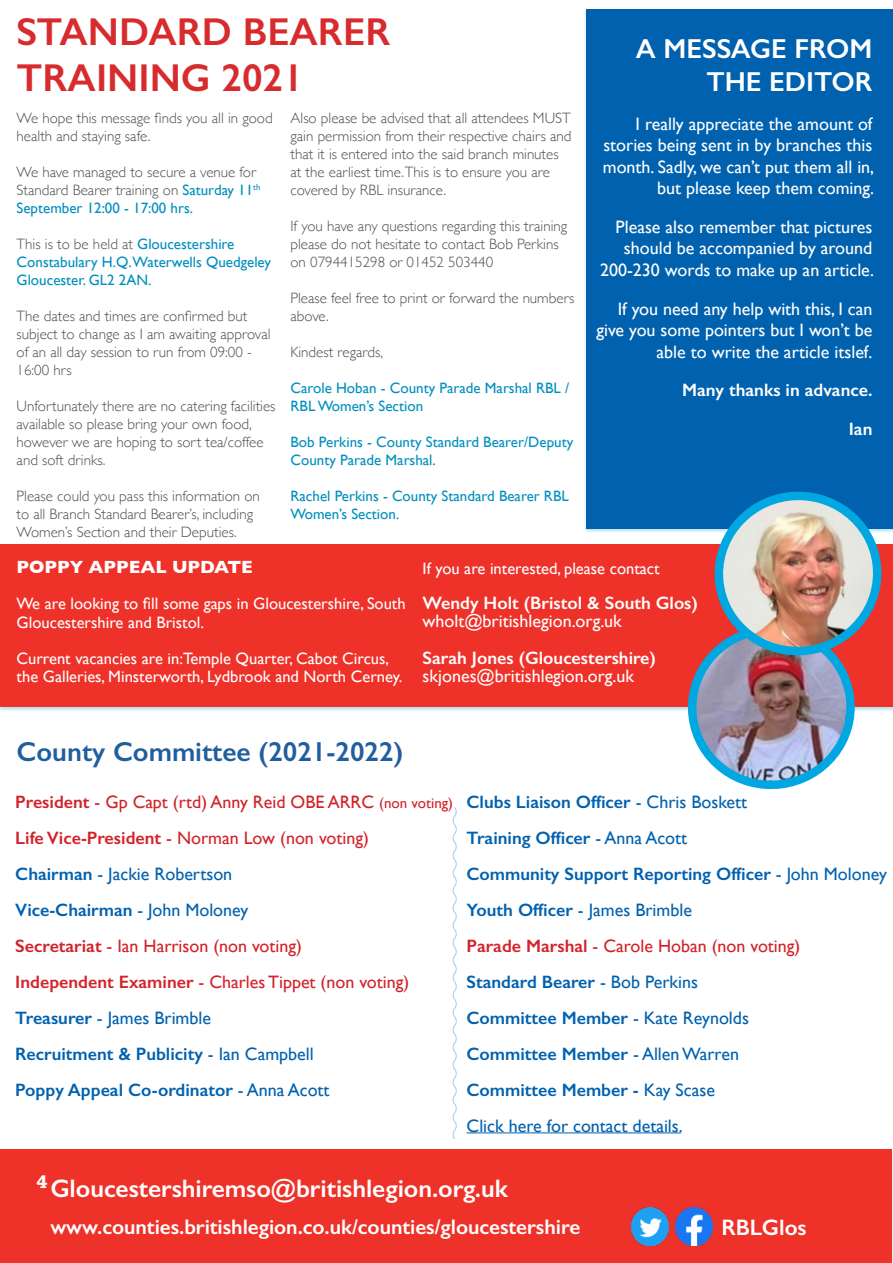
<style>
.page{position:relative;width:893px;height:1263px;background:#fff}
.page>*{position:absolute;margin:0;border:0;box-sizing:border-box;transform-origin:0 0}
.t1{font:600 39px/46.8px "Gill Sans";color:#d72b2e}
.t2{font:600 27.45px "Gill Sans";color:#215e9e}
.t3{font:600 27.45px/33px "Gill Sans";color:#fff;text-align:right}
.t4{font:600 25.35px "Gill Sans";letter-spacing:-.005em;color:#fff}
.t5{font:600 22.5px "Gill Sans";color:#fff}
.t6{font:600 21.15px "Gill Sans";letter-spacing:-.005em;color:#fff}
.t7{font:700 19.8px "Chaparral Pro";color:#fff}
.t8{font:18px/21.6px "Gill Sans";color:#fff;text-align:right}
.t9{font:18px/36px "Gill Sans";color:#d2232a}
.t10{font:600 18px/36px "Gill Sans";color:#0061af}
.t11{font:600 18px/38.5px "Gill Sans";color:#fff;text-align:right}
.t12{font:700 18px "Gill Sans";color:#fff}
.t13{font:16.5px/18px "Gill Sans";color:#fff}
.t14{font:300 15px/18px "Gill Sans";color:#4d4d4f}
.t15{font:15px/18px "Gill Sans";color:#008fbe}
.s1{font-weight:400;color:#008fbe}
.s2{font-weight:300;color:#4d4d4f}
.s3{font-weight:600}
.s4{font-size:15px}
.s5{font-weight:600;color:#0061af}
.s6{color:#0061af}
.s7{font-weight:400}
.s8{color:#d2232a}
.s9{font-weight:400;color:#d2232a}
</style>
<div class="page">
<div style="left:586px;top:9px;width:307px;height:519px;background:#0061af"></div>
<div style="left:0;top:1149px;width:892px;height:114px;background:#ee3129"></div>
<img style="left:676px;top:1207px;width:36px;height:39px">
<img style="left:631px;top:1207px;width:37px;height:38px">
<svg style="left:452px;top:807px;width:5px;height:332px"></svg>
<hr style="left:467px;top:1132px;width:214px;height:1px;background:#0061af">
<div style="left:0;top:544px;width:893px;height:168px;background:#46b3da;opacity:.4"></div>
<div style="left:0;top:544px;width:893px;height:163px;background:#ee3129"></div>
<img style="left:687px;top:491px;width:195px;height:299px">
<h1 class="t1" style="left:17px;top:8px;width:375px">STANDARD BEARER<br>TRAINING 2021</h1>
<p class="t14" style="left:290px;top:109px;width:283px">Also please be advised that all attendees MUST gain permission from their respective chairs and that it is entered into the said branch minutes at the earliest time.This is to ensure you are covered by RBL insurance.</p>
<p class="t14" style="left:290px;top:217px;width:278px">If you have any questions regarding this training please do not hesitate to contact Bob Perkins on 0794415298 or 01452 503440</p>
<p class="t14" style="left:290px;top:289px;width:286px">Please feel free to print or forward the numbers above.</p>
<p class="t14" style="left:290px;top:343px;width:94px">Kindest regards,</p>
<p class="t15" style="left:290px;top:379px;width:280px">Carole Hoban - County Parade Marshal RBL /<br>RBL Women’s Section</p>
<p class="t15" style="left:290px;top:433px;width:284px">Bob Perkins - County Standard Bearer/Deputy<br>County Parade Marshal.</p>
<p class="t15" style="left:290px;top:487px;width:280px">Rachel Perkins - County Standard Bearer RBL<br>Women’s Section.</p>
<h2 class="t3" style="left:636px;top:32px;width:238px">A MESSAGE FROM<br>THE EDITOR</h2>
<p class="t8" style="left:603px;top:112px;width:273px">I really appreciate the amount of stories being sent in by branches this month. Sadly, we can’t put them all in, but please keep them coming.</p>
<p class="t8" style="left:600px;top:216px;width:276px">Please also remember that pictures should be accompanied by around<br>200-230 words to make up an article.</p>
<p class="t8" style="left:596px;top:298px;width:277px">If you need any help with this, I can give you some pointers but I won’t be able to write the article itslef.</p>
<p class="t11" style="left:682px;top:371px;width:192px">Many thanks in advance.<br>Ian</p>
<p class="t14" style="left:17px;top:109px;width:258px">We hope this message finds you all in good health and staying safe.</p>
<p class="t14" style="left:17px;top:163px;width:245px">We have managed to secure a venue for<br>Standard Bearer training on <span class="s1">Saturday 11</span><sup>th<br></sup><span class="s1">September 12:00 - 17:00 hrs.</span></p>
<p class="t15" style="left:17px;top:235px;width:256px"><span class="s2">This is to be held at</span> Gloucestershire<br>Constabulary H.Q.Waterwells Quedgeley<br>Gloucester. GL2 2AN.</p>
<p class="t14" style="left:17px;top:307px;width:255px">The dates and times are confirmed but subject to change as I am awaiting approval of an all day session to run from 09:00 -<br>16:00 hrs</p>
<p class="t14" style="left:17px;top:397px;width:260px">Unfortunately there are no catering facilities available so please bring your own food, however we are hoping to sort tea/coffee and soft drinks.</p>
<p class="t14" style="left:17px;top:487px;width:245px">Please could you pass this information on to all Branch Standard Bearer’s, including<br>Women’s Section and their Deputies.</p>
<p class="t12" style="left:17px;top:553px;width:238px">POPPY APPEAL UPDATE</p>
<p class="t13" style="left:17px;top:595px;width:391px">We are looking to fill some gaps in Gloucestershire, South<br>Gloucestershire and Bristol.</p>
<p class="t13" style="left:17px;top:649px;width:387px">Current vacancies are in:Temple Quarter, Cabot Circus, the Galleries, Minsterworth, Lydbrook and North Cerney.</p>
<p class="t13" style="left:423px;top:559px;width:238px">If you are interested, please contact</p>
<p class="t11" style="left:423px;top:584px;width:277px">Wendy Holt (Bristol &amp; South Glos)</p>
<p class="t8" style="left:423px;top:610px;width:201px">wholt@britishlegion.org.uk</p>
<p class="t11" style="left:423px;top:638px;width:235px">Sarah Jones (Gloucestershire)</p>
<p class="t8" style="left:423px;top:664px;width:213px">skjones@britishlegion.org.uk</p>
<h2 class="t2" style="left:17px;top:735px;width:388px">County Committee (2021-2022)</h2>
<p class="t9" style="left:15px;top:783px;width:439px"><span class="s3">President</span> - Gp Capt (rtd) Anny Reid OBE ARRC <span class="s4">(non voting)<br></span><span class="s3">Life Vice-President</span> - Norman Low (non voting)<br><span class="s5">Chairman</span> <span class="s6">- Jackie Robertson<br></span><span class="s5">Vice-Chairman</span> <span class="s6">- John Moloney<br></span><span class="s3">Secretariat</span> - Ian Harrison (non voting)<br><span class="s3">Independent Examiner</span> - Charles Tippet (non voting)<br><span class="s5">Treasurer</span> <span class="s6">- James Brimble<br></span><span class="s5">Recruitment &amp; Publicity</span> <span class="s6">- Ian Campbell<br></span><span class="s5">Poppy Appeal Co-ordinator</span> <span class="s6">- Anna Acott</span></p>
<p class="t10" style="left:467px;top:783px;width:422px">Clubs Liaison Officer <span class="s7">- Chris Boskett<br></span>Training Officer <span class="s7">- Anna Acott<br></span>Community Support Reporting Officer <span class="s7">- John Moloney </span>Youth Officer <span class="s7">- James Brimble<br></span><span class="s8">Parade Marshal</span> <span class="s9">- Carole Hoban (non voting)<br></span>Standard Bearer <span class="s7">- Bob Perkins<br></span>Committee Member <span class="s7">- Kate Reynolds<br></span>Committee Member <span class="s7">- Allen Warren<br></span>Committee Member - <span class="s7">Kay Scase<br>Click here for contact details.</span></p>
<h3 class="t7" style="left:36px;top:1170px;width:13px">4</h3>
<h3 class="t4" style="left:50px;top:1173px;width:459px">Gloucestershiremso@britishlegion.org.uk</h3>
<h3 class="t6" style="left:50px;top:1214px;width:531px">www.counties.britishlegion.co.uk/counties/gloucestershire</h3>
<h3 class="t5" style="left:721px;top:1213px;width:87px">RBLGlos</h3>
</div>
